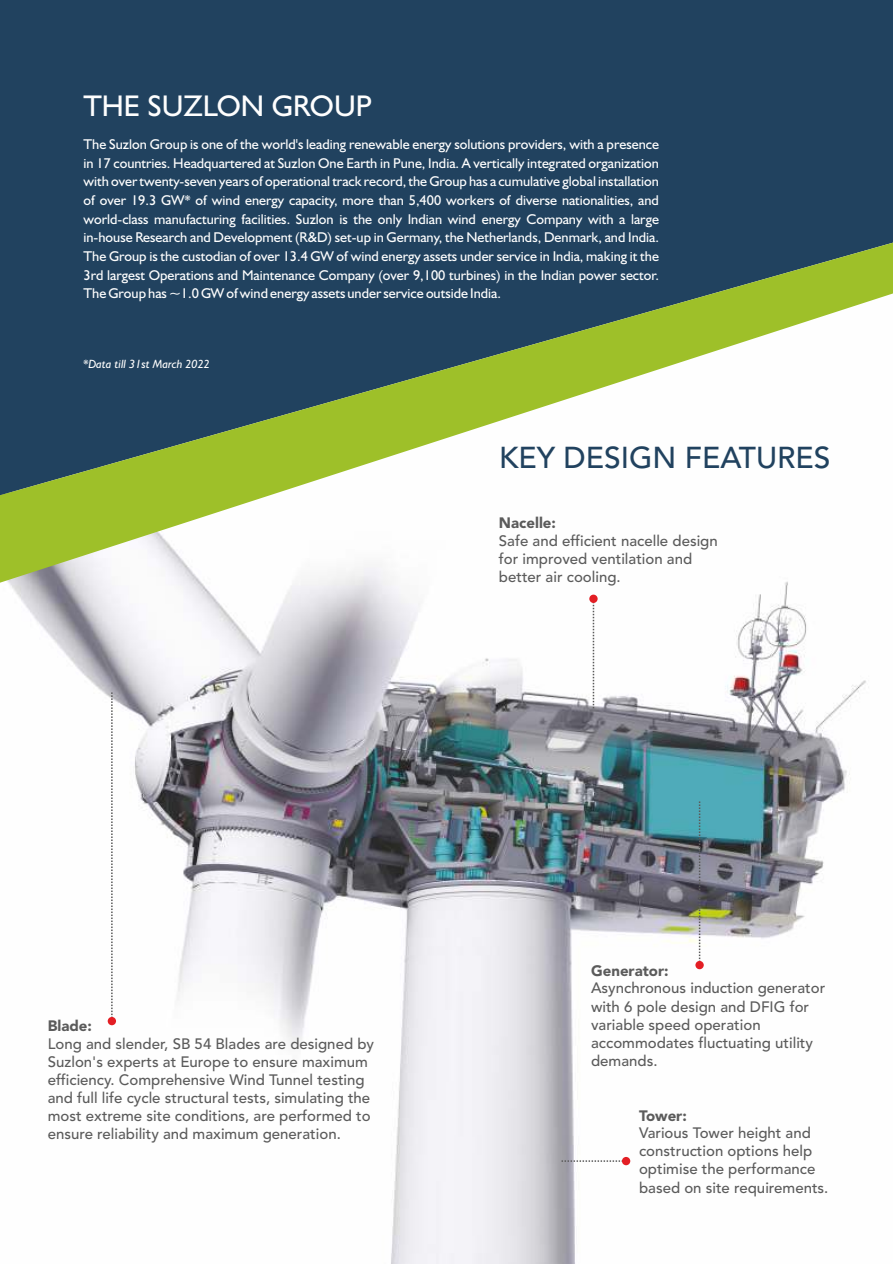
<style>
.page{position:relative;width:893px;height:1264px;background:#fff}
.page>*{position:absolute;margin:0;border:0;box-sizing:border-box;transform-origin:0 0}
.t1{font:500 30px "Avenir";color:#21425f}
.t2{font:30px "Humanist 521 BT";color:#fefefe}
.t3{font:500 15px/18.1px "Avenir";color:#5b5b5b}
.t4{font:900 15px "Avenir LT";color:#5b5b5b}
.t5{font:14.25px/18.8px "Humanist 521 BT";color:#fefefe;text-align:justify}
.t6{font:italic 12px "Humanist 521 BT";color:#fefefe}
</style>
<div class="page">
<img style="left:15px;top:591px;width:851px;height:672px">
<svg style="left:0;top:0;width:892px;height:591px;fill:#21425f"></svg>
<svg style="left:560px;top:1160px;width:61px;height:1px"></svg>
<svg style="left:621px;top:1156px;width:9px;height:9px"></svg>
<svg style="left:111px;top:691px;width:2px;height:325px"></svg>
<div style="left:108px;top:1016px;width:8px;height:9px;background:#e31e24;border-radius:50%"></div>
<svg style="left:592px;top:603px;width:2px;height:106px"></svg>
<div style="left:589px;top:594px;width:8px;height:9px;background:#e31e24;border-radius:50%"></div>
<svg style="left:698px;top:800px;width:2px;height:160px"></svg>
<div style="left:695px;top:960px;width:8px;height:9px;background:#e31e24;border-radius:50%"></div>
<h1 class="t2" style="left:83px;top:93px;width:290px">THE SUZLON GROUP</h1>
<p class="t5" style="left:83px;top:136px;width:576px">The Suzlon Group is one of the world's leading renewable energy solutions providers, with a presence in 17 countries. Headquartered at Suzlon One Earth in Pune, India. A vertically integrated organization with over twenty-seven years of operational track record, the Group has a cumulative global installation of over 19.3 GW* of wind energy capacity, more than 5,400 workers of diverse nationalities, and world-class manufacturing facilities. Suzlon is the only Indian wind energy Company with a large in-house Research and Development (R&amp;D) set-up in Germany, the Netherlands, Denmark, and India.<br>The Group is the custodian of over 13.4 GW of wind energy assets under service in India, making it the 3rd largest Operations and Maintenance Company (over 9,100 turbines) in the Indian power sector.<br>The Group has ~1.0 GW of wind energy assets under service outside India.</p>
<p class="t6" style="left:83px;top:358px;width:128px">*Data till 31st March 2022</p>
<h1 class="t1" style="left:498px;top:445px;width:333px">KEY DESIGN FEATURES</h1>
<p class="t4" style="left:498px;top:517px;width:58px">Nacelle:</p>
<p class="t3" style="left:498px;top:533px;width:220px">Safe and efficient nacelle design for improved ventilation and better air cooling.</p>
<p class="t4" style="left:48px;top:1020px;width:46px">Blade:</p>
<p class="t3" style="left:48px;top:1036px;width:327px">Long and slender, SB 54 Blades are designed by Suzlon's experts at Europe to ensure maximum efficiency. Comprehensive Wind Tunnel testing and full life cycle structural tests, simulating the most extreme site conditions, are performed to ensure reliability and maximum generation.</p>
<p class="t4" style="left:590px;top:964px;width:79px">Generator:</p>
<p class="t3" style="left:590px;top:980px;width:236px">Asynchronous induction generator with 6 pole design and DFIG for variable speed operation accommodates fluctuating utility demands.</p>
<p class="t4" style="left:638px;top:1109px;width:49px">Tower:</p>
<p class="t3" style="left:638px;top:1125px;width:191px">Various Tower height and construction options help optimise the performance based on site requirements.</p>
</div>
